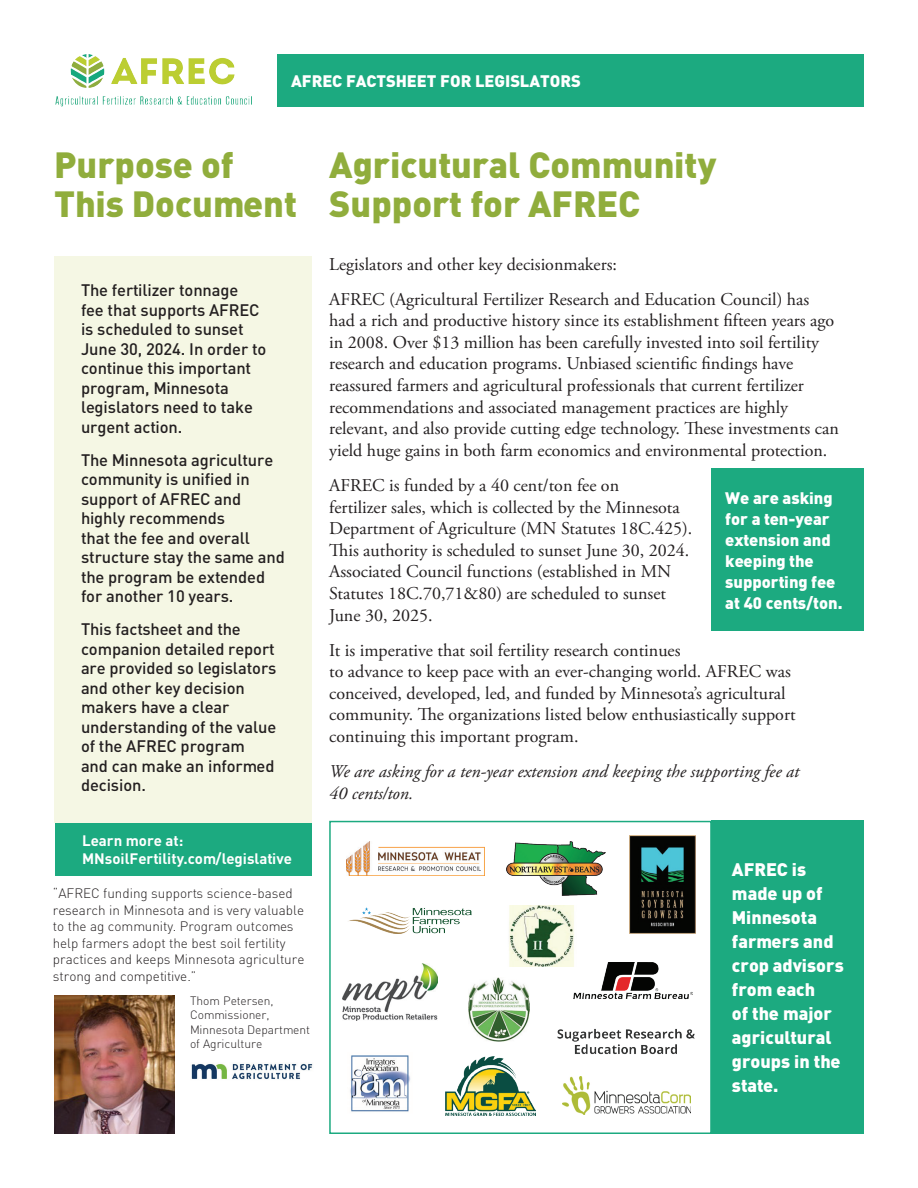
<style>
.page{position:relative;width:918px;height:1188px;background:#fff}
.page>*{position:absolute;margin:0;border:0;box-sizing:border-box;transform-origin:0 0}
.t1{font:900 36px/39px "EXTDINOT";color:#90ad3c}
.t2{font:18px/21.6px "Adobe Garamond Pro";color:#231f20}
.t3{font:900 18px/24px "EXTDINOT";color:#fff}
.t4{font:italic 18px/21.6px "Adobe Garamond Pro";color:#231f20}
.t5{font:500 16.5px/19.5px "EXTDINOT";letter-spacing:-.005em;color:#231f20}
.t6{font:900 16.5px/21px "EXTDINOT";color:#fff}
.t7{font:700 15px/18px "EXTDINOT";color:#fff}
.t8{font:300 13.5px/16.5px "EXTDINOT";color:#231f20}
.t9{font:300 12px/14.4px "EXTDINOT";color:#231f20}
</style>
<div class="page">
<div style="left:54px;top:256px;width:258px;height:567px;background:#f5f7e4"></div>
<img style="left:70px;top:54px;width:165px;height:32px">
<div style="left:278px;top:54px;width:586px;height:52px;background:#1caa80"></div>
<div style="left:712px;top:469px;width:152px;height:162px;background:#1caa80"></div>
<img style="left:191px;top:1063px;width:122px;height:17px">
<img style="left:54px;top:995px;width:120px;height:139px">
<div style="left:329px;top:821px;width:383px;height:313px;border:2px solid #1caa80"></div>
<img style="left:343px;top:963px;width:94px;height:58px">
<img style="left:446px;top:1056px;width:90px;height:60px">
<img style="left:574px;top:963px;width:119px;height:37px">
<img style="left:349px;top:907px;width:123px;height:27px">
<img style="left:350px;top:1055px;width:61px;height:57px">
<img style="left:629px;top:836px;width:66px;height:98px">
<img style="left:507px;top:841px;width:99px;height:55px">
<img style="left:557px;top:1028px;width:138px;height:27px">
<img style="left:468px;top:977px;width:62px;height:64px">
<img style="left:509px;top:905px;width:74px;height:61px">
<div style="left:712px;top:821px;width:152px;height:313px;background:#1caa80"></div>
<img style="left:563px;top:1077px;width:128px;height:38px">
<img style="left:347px;top:841px;width:137px;height:34px">
<div style="left:55px;top:823px;width:257px;height:52px;background:#1caa80"></div>
<p class="t6" style="left:291px;top:69px;width:291px">AFREC FACTSHEET FOR LEGISLATORS</p>
<h1 class="t1" style="left:54px;top:144px;width:245px">Purpose of<br>This Document</h1>
<p class="t5" style="left:81px;top:280px;width:187px">The fertilizer tonnage<br>fee that supports AFREC is scheduled to sunset<br>June 30, 2024. In order to continue this important program, Minnesota legislators need to take urgent action.</p>
<p class="t5" style="left:81px;top:450px;width:205px">The Minnesota agriculture community is unified in support of AFREC and highly recommends<br>that the fee and overall structure stay the same and the program be extended for another 10 years.</p>
<p class="t5" style="left:81px;top:619px;width:197px">This factsheet and the companion detailed report are provided so legislators and other key decision makers have a clear understanding of the value of the AFREC program<br>and can make an informed decision.</p>
<p class="t7" style="left:82px;top:831px;width:211px">Learn more at:<br>MNsoilFertility.com/legislative</p>
<p class="t8" style="left:53px;top:885px;width:253px">“AFREC funding supports science-based research in Minnesota and is very valuable to the ag community. Program outcomes help farmers adopt the best soil fertility practices and keeps Minnesota agriculture strong and competitive.”</p>
<p class="t9" style="left:190px;top:993px;width:121px">Thom Petersen,<br>Commissioner,<br>Minnesota Department of Agriculture</p>
<h1 class="t1" style="left:329px;top:144px;width:388px">Agricutural Community<br>Support for AFREC</h1>
<p class="t2" style="left:329px;top:247px;width:482px;line-height:35.1px">Legislators and other key decisionmakers:<br>AFREC (Agricultural Fertilizer Research and Education Council) has</p>
<p class="t2" style="left:329px;top:310px;width:511px">had a rich and productive history since its establishment fifteen years ago in 2008. Over $13 million has been carefully invested into soil fertility research and education programs. Unbiased scientific findings have reassured farmers and agricultural professionals that current fertilizer recommendations and associated management practices are highly relevant, and also provide cutting edge technology. These investments can yield huge gains in both farm economics and environmental protection.</p>
<p class="t2" style="left:329px;top:475px;width:365px">AFREC is funded by a 40 cent/ton fee on<br>fertilizer sales, which is collected by the Minnesota Department of Agriculture (MN Statutes 18C.425).<br>This authority is scheduled to sunset June 30, 2024.<br>Associated Council functions (established in MN Statutes 18C.70,71&amp;80) are scheduled to sunset June 30, 2025.</p>
<p class="t2" style="left:329px;top:640px;width:468px">It is imperative that soil fertility research continues<br>to advance to keep pace with an ever-changing world. AFREC was conceived, developed, led, and funded by Minnesota’s agricultural community. The organizations listed below enthusiastically support continuing this important program.</p>
<p class="t4" style="left:329px;top:761px;width:471px">We are asking for a ten-year extension and keeping the supporting fee at<br>40 cents/ton.</p>
<p class="t6" style="left:725px;top:487px;width:119px">We are asking for a ten-year extension and keeping the supporting fee at 40 cents/ton.</p>
<p class="t3" style="left:732px;top:857px;width:113px">AFREC is made up of<br>Minnesota farmers and crop advisors from each<br>of the major agricultural groups in the state.</p>
</div>
